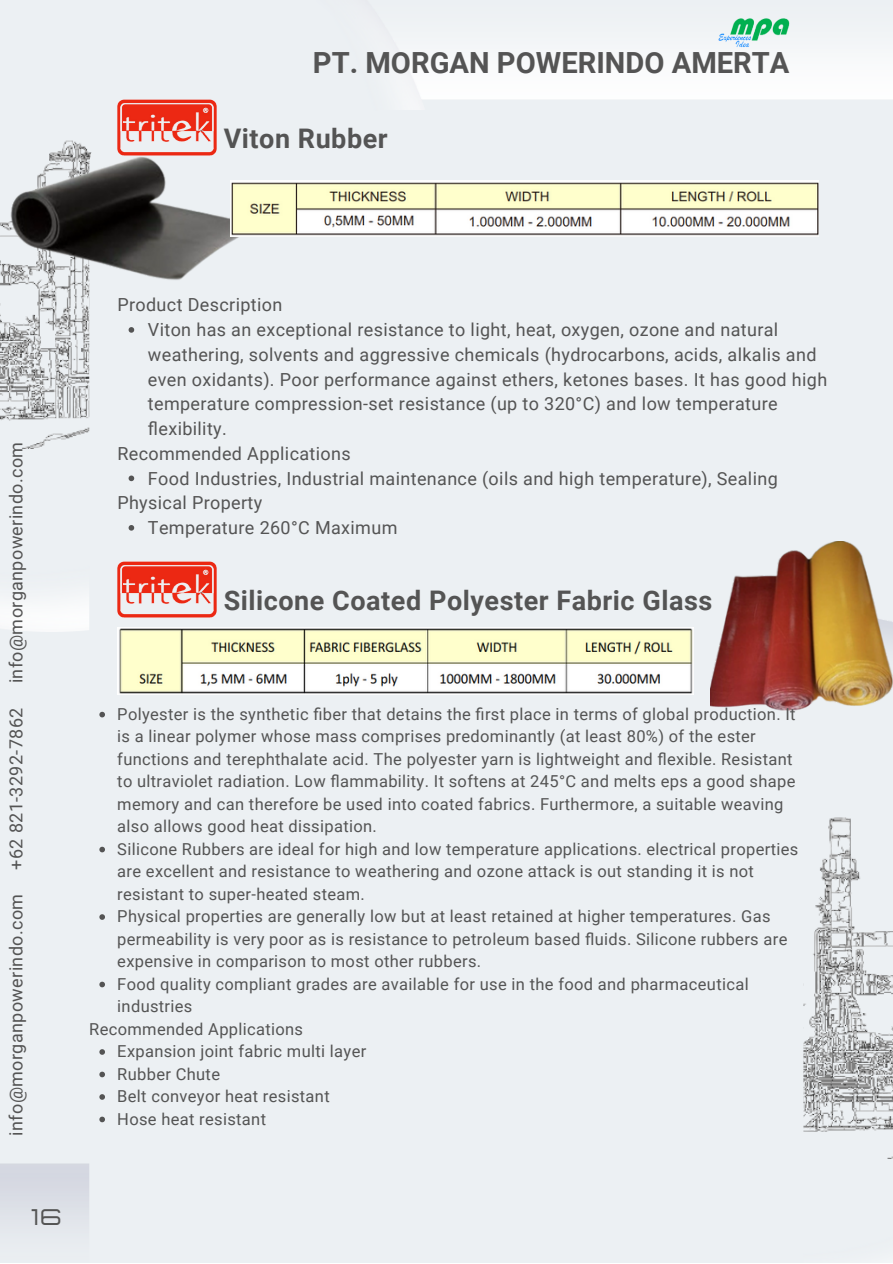
<style>
.page{position:relative;width:893px;height:1264px;background:#fff}
.page>*{position:absolute;margin:0;border:0;box-sizing:border-box;transform-origin:0 0}
.t1{font:700 29.1px "Roboto";color:#545454}
.t2{font:700 27px "Roboto";letter-spacing:.02em;color:#545454}
.t3{font:22.5px "Lastica";color:#545454}
.t4{font:18px/24.8px "Roboto";letter-spacing:.02em;color:#545454}
.t5{font:16.5px/22.5px "Roboto";letter-spacing:.02em;color:#545454}
</style>
<div class="page">
<img style="left:0;top:0;width:892px;height:1262px">
<div style="left:803px;top:1158px;width:89px;height:104px;background:#ecf0f3"></div>
<img style="left:0;top:0;width:446px;height:631px">
<img style="left:0;top:0;width:370px;height:448px">
<img style="left:718px;top:19px;width:71px;height:28px">
<img style="left:803px;top:720px;width:89px;height:438px">
<div style="left:89px;top:110px;width:714px;height:1152px;background:#ecf0f3"></div>
<img style="left:0;top:141px;width:273px;height:154px">
<img style="left:231px;top:180px;width:587px;height:56px">
<img style="left:710px;top:542px;width:182px;height:178px">
<img style="left:117px;top:627px;width:576px;height:67px">
<svg style="left:129px;top:327px;width:5px;height:6px"></svg>
<svg style="left:129px;top:475px;width:5px;height:6px"></svg>
<svg style="left:129px;top:525px;width:5px;height:5px"></svg>
<svg style="left:99px;top:711px;width:6px;height:6px"></svg>
<svg style="left:99px;top:846px;width:6px;height:6px"></svg>
<svg style="left:99px;top:914px;width:6px;height:5px"></svg>
<svg style="left:99px;top:981px;width:6px;height:6px"></svg>
<svg style="left:99px;top:1049px;width:6px;height:5px"></svg>
<svg style="left:99px;top:1071px;width:6px;height:6px"></svg>
<svg style="left:99px;top:1094px;width:6px;height:5px"></svg>
<svg style="left:99px;top:1116px;width:6px;height:6px"></svg>
<img style="left:117px;top:561px;width:99px;height:56px">
<img style="left:117px;top:99px;width:99px;height:56px">
<p class="t1" style="left:313px;top:46px;width:478px">PT. MORGAN POWERINDO AMERTA</p>
<p class="t2" style="left:224px;top:123px;width:165px">Viton Rubber</p>
<p class="t4" style="left:4px;top:683px;width:243px;rotate:-90deg">info@morganpowerindo.com</p>
<p class="t4" style="left:4px;top:869px;width:163px;rotate:-90deg">+62 821-3292-7862</p>
<p class="t4" style="left:4px;top:1135px;width:243px;rotate:-90deg">info@morganpowerindo.com</p>
<p class="t3" style="left:31px;top:1205px;width:32px">16</p>
<p class="t4" style="left:117px;top:293px;width:166px">Product Description</p>
<p class="t4" style="left:148px;top:317px;width:680px">Viton has an exceptional resistance to light, heat, oxygen, ozone and natural weathering, solvents and aggressive chemicals (hydrocarbons, acids, alkalis and even oxidants). Poor performance against ethers, ketones bases. It has good high temperature compression-set resistance (up to 320°C) and low temperature flexibility.</p>
<p class="t4" style="left:148px;top:466px;width:631px">Food Industries, Industrial maintenance (oils and high temperature), Sealing</p>
<p class="t4" style="left:148px;top:515px;width:251px">Temperature 260°C Maximum</p>
<p class="t4" style="left:117px;top:441px;width:235px">Recommended Applications</p>
<p class="t4" style="left:117px;top:491px;width:146px">Physical Property</p>
<p class="t2" style="left:224px;top:585px;width:490px">Silicone Coated Polyester Fabric Glass</p>
<p class="t5" style="left:117px;top:702px;width:679px">Polyester is the synthetic fiber that detains the first place in terms of global production. It is a linear polymer whose mass comprises predominantly (at least 80%) of the ester functions and terephthalate acid. The polyester yarn is lightweight and flexible. Resistant to ultraviolet radiation. Low flammability. It softens at 245°C and melts eps a good shape memory and can therefore be used into coated fabrics. Furthermore, a suitable weaving also allows good heat dissipation.</p>
<p class="t5" style="left:117px;top:837px;width:682px">Silicone Rubbers are ideal for high and low temperature applications. electrical properties are excellent and resistance to weathering and ozone attack is out standing it is not resistant to super-heated steam.</p>
<p class="t5" style="left:117px;top:905px;width:671px">Physical properties are generally low but at least retained at higher temperatures. Gas permeability is very poor as is resistance to petroleum based fluids. Silicone rubbers are expensive in comparison to most other rubbers.</p>
<p class="t5" style="left:117px;top:972px;width:632px">Food quality compliant grades are available for use in the food and pharmaceutical industries</p>
<p class="t5" style="left:117px;top:1040px;width:250px">Expansion joint fabric multi layer</p>
<p class="t5" style="left:117px;top:1062px;width:104px">Rubber Chute</p>
<p class="t5" style="left:117px;top:1085px;width:214px">Belt conveyor heat resistant</p>
<p class="t5" style="left:117px;top:1107px;width:150px">Hose heat resistant</p>
<p class="t5" style="left:89px;top:1017px;width:215px">Recommended Applications</p>
</div>
